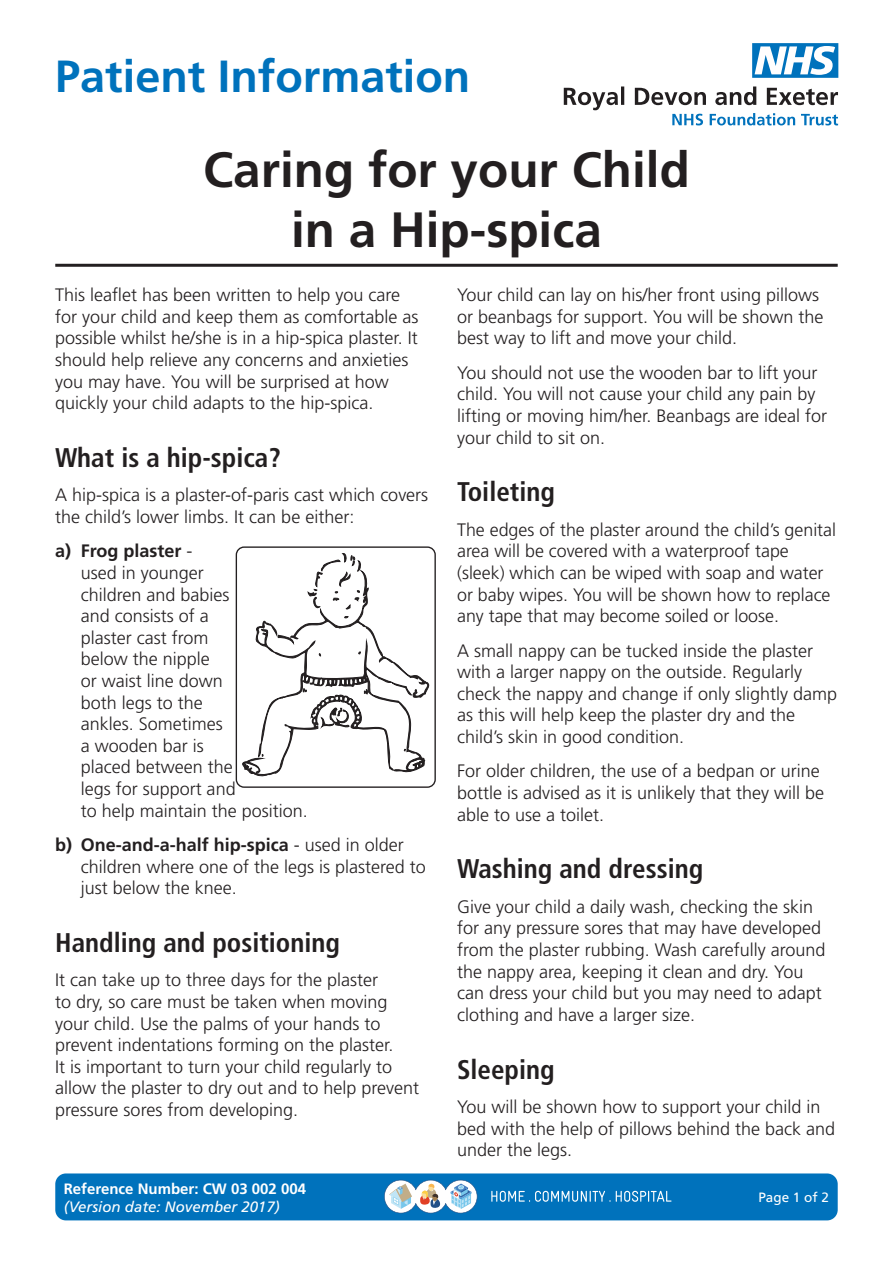
<style>
.page{position:relative;width:893px;height:1263px;background:#fff}
.page>*{position:absolute;margin:0;border:0;box-sizing:border-box;transform-origin:0 0}
.t1{font:700 49.5px/59.4px "Frutiger";color:#231f20;text-align:center}
.t2{font:700 45px "Frutiger";color:#0072bc}
.t3{font:700 condensed 27px "Frutiger";color:#231f20}
.t4{font:300 18px/21.6px "Frutiger";color:#231f20}
.t5{font:700 15px "Frutiger";color:#fff}
.t6{font:italic 15px "Frutiger";color:#fff}
.t7{font:13.5px "Frutiger";color:#fff}
.s1{font-weight:700}
</style>
<div class="page">
<div style="left:55px;top:1173px;width:783px;height:47px;background:#0072bc;border-radius:11px"></div>
<svg style="left:384px;top:1180px;width:93px;height:33px;background:#acc5d6"></svg>
<svg style="left:491px;top:1191px;width:180px;height:11px"></svg>
<svg style="left:564px;top:86px;width:274px;height:39px"></svg>
<svg style="left:752px;top:43px;width:86px;height:35px"></svg>
<hr style="left:55px;top:264px;width:783px;height:3px;background:#231f20">
<svg style="left:242px;top:553px;width:188px;height:224px"></svg>
<div style="left:236px;top:546px;width:200px;height:242px;border:1px solid #231f20;border-radius:8px"></div>
<h2 class="t2" style="left:55px;top:50px;width:417px">Patient Information</h2>
<h1 class="t1" style="left:203px;top:140px;width:488px">Caring for your Child in a Hip-spica</h1>
<p class="t4" style="left:55px;top:284px;width:365px">This leaflet has been written to help you care for your child and keep them as comfortable as possible whilst he/she is in a hip-spica plaster. It should help relieve any concerns and anxieties you may have. You will be surprised at how quickly your child adapts to the hip-spica.</p>
<h3 class="t3" style="left:55px;top:442px;width:227px">What is a hip-spica?</h3>
<p class="t4" style="left:55px;top:484px;width:375px">A hip-spica is a plaster-of-paris cast which covers the child’s lower limbs. It can be either:</p>
<p class="t4" style="left:81px;top:540px;width:229px;text-indent:-26px"><span class="s1">a) Frog plaster</span> -<br>used in younger<br>children and babies<br>and consists of a<br>plaster cast from<br>below the nipple<br>or waist line down<br>both legs to the<br>ankles. Sometimes<br>a wooden bar is<br>placed between the<br>legs for support and<br>to help maintain the position.</p>
<p class="t4" style="left:81px;top:834px;width:347px;text-indent:-26px"><span class="s1">b) One-and-a-half hip-spica</span> - used in older children where one of the legs is plastered to just below the knee.</p>
<h3 class="t3" style="left:55px;top:927px;width:286px">Handling and positioning</h3>
<p class="t4" style="left:55px;top:969px;width:365px">It can take up to three days for the plaster<br>to dry, so care must be taken when moving your child. Use the palms of your hands to prevent indentations forming on the plaster.<br>It is important to turn your child regularly to allow the plaster to dry out and to help prevent pressure sores from developing.</p>
<p class="t4" style="left:457px;top:284px;width:368px">Your child can lay on his/her front using pillows or beanbags for support. You will be shown the best way to lift and move your child.</p>
<p class="t4" style="left:457px;top:362px;width:372px">You should not use the wooden bar to lift your child. You will not cause your child any pain by lifting or moving him/her. Beanbags are ideal for your child to sit on.</p>
<h3 class="t3" style="left:457px;top:476px;width:99px">Toileting</h3>
<p class="t4" style="left:457px;top:519px;width:380px">The edges of the plaster around the child’s genital area will be covered with a waterproof tape (sleek) which can be wiped with soap and water or baby wipes. You will be shown how to replace any tape that may become soiled or loose.</p>
<p class="t4" style="left:457px;top:639px;width:382px">A small nappy can be tucked inside the plaster with a larger nappy on the outside. Regularly check the nappy and change if only slightly damp as this will help keep the plaster dry and the child’s skin in good condition.</p>
<p class="t4" style="left:457px;top:760px;width:369px">For older children, the use of a bedpan or urine bottle is advised as it is unlikely that they will be able to use a toilet.</p>
<h3 class="t3" style="left:457px;top:853px;width:248px">Washing and dressing</h3>
<p class="t4" style="left:457px;top:896px;width:370px">Give your child a daily wash, checking the skin for any pressure sores that may have developed from the plaster rubbing. Wash carefully around the nappy area, keeping it clean and dry. You can dress your child but you may need to adapt clothing and have a larger size.</p>
<h3 class="t3" style="left:457px;top:1053px;width:99px">Sleeping</h3>
<p class="t4" style="left:457px;top:1096px;width:380px">You will be shown how to support your child in bed with the help of pillows behind the back and under the legs.</p>
<p class="t5" style="left:64px;top:1180px;width:244px">Reference Number: CW 03 002 004</p>
<p class="t6" style="left:64px;top:1198px;width:218px">(Version date: November 2017)</p>
<p class="t7" style="left:758px;top:1189px;width:72px">Page 1 of 2</p>
</div>
